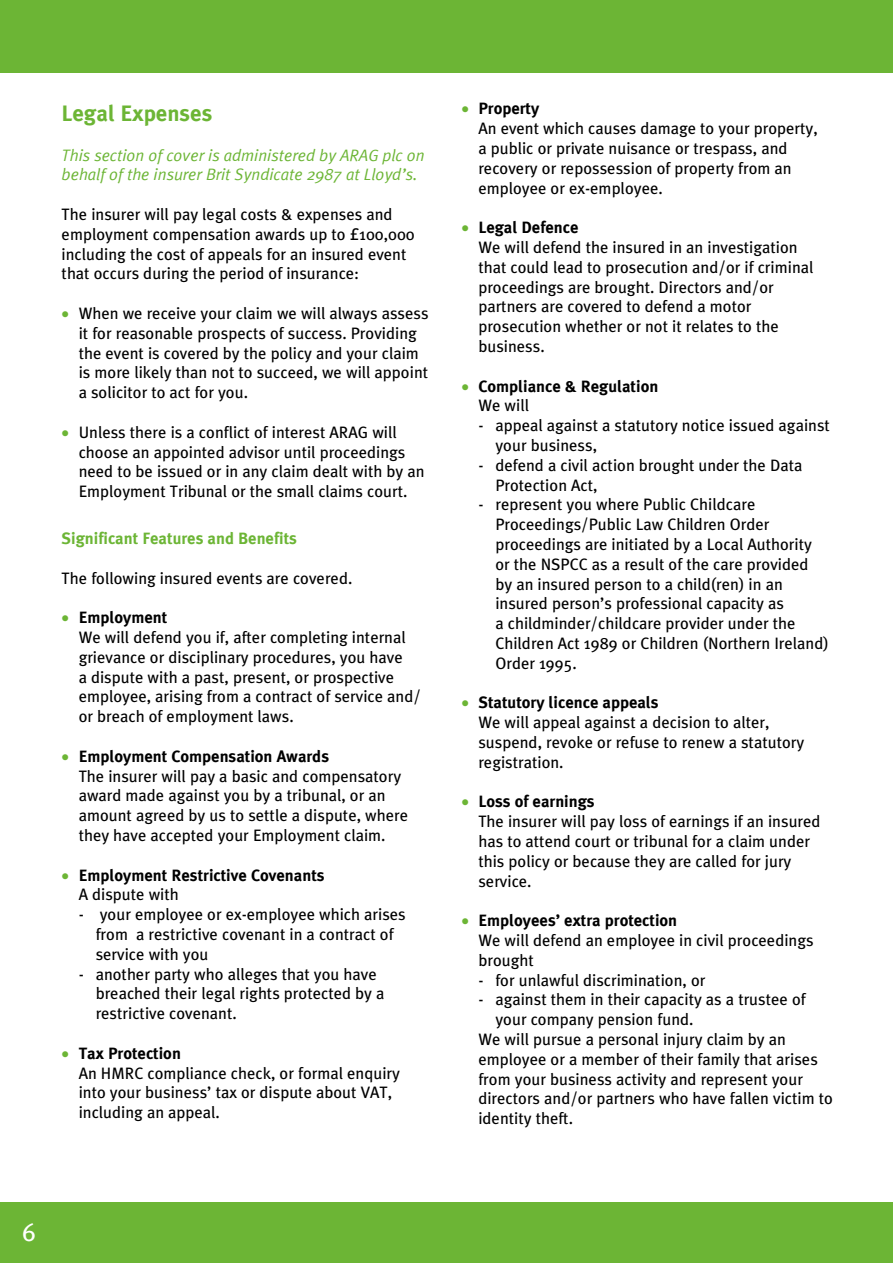
<style>
.page{position:relative;width:893px;height:1263px;background:#fff}
.page>*{position:absolute;margin:0;border:0;box-sizing:border-box;transform-origin:0 0}
.t1{font:25.5px "Meta Plus";color:#fff}
.t2{font:700 22.5px "Meta Plus";color:#6cb535}
.t3{font:16.5px/19.8px "Meta Plus";color:#000}
.t4{font:italic 16.5px/19.8px "Meta Plus";color:#6cb535}
.t5{font:700 16.5px/19.8px "Meta Plus";color:#000}
.t6{font:700 16.5px "Meta Plus";color:#6cb535}
.s1{color:#6cb535}
.s2{font-weight:700}
.s3{font-weight:400}
</style>
<div class="page">
<div style="left:0;top:1202px;width:893px;height:61px;background:#6cb535"></div>
<div style="left:0;top:0;width:893px;height:72px;background:#6cb535"></div>
<h2 class="t2" style="left:62px;top:100px;width:152px">Legal Expenses</h2>
<p class="t4" style="left:62px;top:145px;width:365px">This section of cover is administered by ARAG plc on behalf of the insurer Brit Syndicate 2987 at Lloyd’s.</p>
<p class="t3" style="left:62px;top:204px;width:355px">The insurer will pay legal costs &amp; expenses and employment compensation awards up to £100,000 including the cost of appeals for an insured event that occurs during the period of insurance:</p>
<p class="t3" style="left:79px;top:303px;width:351px;text-indent:-17px"><span class="s1">•</span> When we receive your claim we will always assess it for reasonable prospects of success. Providing the event is covered by the policy and your claim is more likely than not to succeed, we will appoint a solicitor to act for you.</p>
<p class="t3" style="left:79px;top:422px;width:347px;text-indent:-17px"><span class="s1">•</span> Unless there is a conflict of interest ARAG will choose an appointed advisor until proceedings need to be issued or in any claim dealt with by an Employment Tribunal or the small claims court.</p>
<p class="t6" style="left:62px;top:529px;width:237px">Significant Features and Benefits</p>
<p class="t3" style="left:62px;top:568px;width:292px">The following insured events are covered.</p>
<p class="t3" style="left:79px;top:607px;width:344px;text-indent:-17px"><span class="s1">•</span> <span class="s2">Employment<br></span>We will defend you if, after completing internal grievance or disciplinary procedures, you have<br>a dispute with a past, present, or prospective employee, arising from a contract of service and/ or breach of employment laws.</p>
<p class="t3" style="left:79px;top:746px;width:331px;text-indent:-17px"><span class="s1">•</span> <span class="s2">Employment Compensation Awards<br></span>The insurer will pay a basic and compensatory award made against you by a tribunal, or an amount agreed by us to settle a dispute, where they have accepted your Employment claim.</p>
<p class="t5" style="left:79px;top:865px;width:247px;text-indent:-17px"><span class="s1">•</span> Employment Restrictive Covenants<br><span class="s3">A dispute with</span></p>
<p class="t3" style="left:96px;top:904px;width:312px;text-indent:-17px">- your employee or ex-employee which arises from a restrictive covenant in a contract of service with you</p>
<p class="t3" style="left:96px;top:964px;width:290px;text-indent:-17px">- another party who alleges that you have breached their legal rights protected by a restrictive covenant.</p>
<p class="t3" style="left:79px;top:1043px;width:323px;text-indent:-17px"><span class="s1">•</span> <span class="s2">Tax Protection<br></span>An HMRC compliance check, or formal enquiry into your business’ tax or dispute about VAT, including an appeal.</p>
<p class="t3" style="left:478px;top:99px;width:341px;text-indent:-17px"><span class="s1">•</span> <span class="s2">Property<br></span>An event which causes damage to your property, a public or private nuisance or trespass, and recovery or repossession of property from an employee or ex-employee.</p>
<p class="t3" style="left:478px;top:217px;width:337px;text-indent:-17px"><span class="s1">•</span> <span class="s2">Legal Defence<br></span>We will defend the insured in an investigation that could lead to prosecution and/or if criminal proceedings are brought. Directors and/or partners are covered to defend a motor prosecution whether or not it relates to the business.</p>
<p class="t5" style="left:478px;top:376px;width:181px;text-indent:-17px"><span class="s1">•</span> Compliance &amp; Regulation<br><span class="s3">We will</span></p>
<p class="t3" style="left:495px;top:415px;width:336px;text-indent:-17px">- appeal against a statutory notice issued against your business,</p>
<p class="t3" style="left:495px;top:455px;width:309px;text-indent:-17px">- defend a civil action brought under the Data<br>Protection Act,</p>
<p class="t3" style="left:495px;top:495px;width:335px;text-indent:-17px">- represent you where Public Childcare Proceedings/Public Law Children Order proceedings are initiated by a Local Authority or the NSPCC as a result of the care provided by an insured person to a child(ren) in an insured person’s professional capacity as<br>a childminder/childcare provider under the Children Act 1989 or Children (Northern Ireland)<br>Order 1995.</p>
<p class="t3" style="left:478px;top:693px;width:327px;text-indent:-17px"><span class="s1">•</span> <span class="s2">Statutory licence appeals<br></span>We will appeal against a decision to alter, suspend, revoke or refuse to renew a statutory registration.</p>
<p class="t3" style="left:478px;top:792px;width:344px;text-indent:-17px"><span class="s1">•</span> <span class="s2">Loss of earnings<br></span>The insurer will pay loss of earnings if an insured has to attend court or tribunal for a claim under this policy or because they are called for jury service.</p>
<p class="t3" style="left:478px;top:910px;width:337px;text-indent:-17px"><span class="s1">•</span> <span class="s2">Employees’ extra protection<br></span>We will defend an employee in civil proceedings brought</p>
<p class="t3" style="left:478px;top:970px;width:229px">- for unlawful discrimination, or</p>
<p class="t3" style="left:478px;top:990px;width:329px">- against them in their capacity as a trustee of</p>
<p class="t3" style="left:495px;top:1009px;width:200px">your company pension fund.</p>
<p class="t3" style="left:478px;top:1029px;width:309px">We will pursue a personal injury claim by an</p>
<p class="t3" style="left:478px;top:1049px;width:341px">employee or a member of their family that arises</p>
<p class="t3" style="left:478px;top:1069px;width:326px">from your business activity and represent your</p>
<p class="t3" style="left:478px;top:1089px;width:356px">directors and/or partners who have fallen victim to</p>
<p class="t3" style="left:478px;top:1108px;width:96px">identity theft.</p>
<h1 class="t1" style="left:22px;top:1217px;width:15px">6</h1>
</div>
